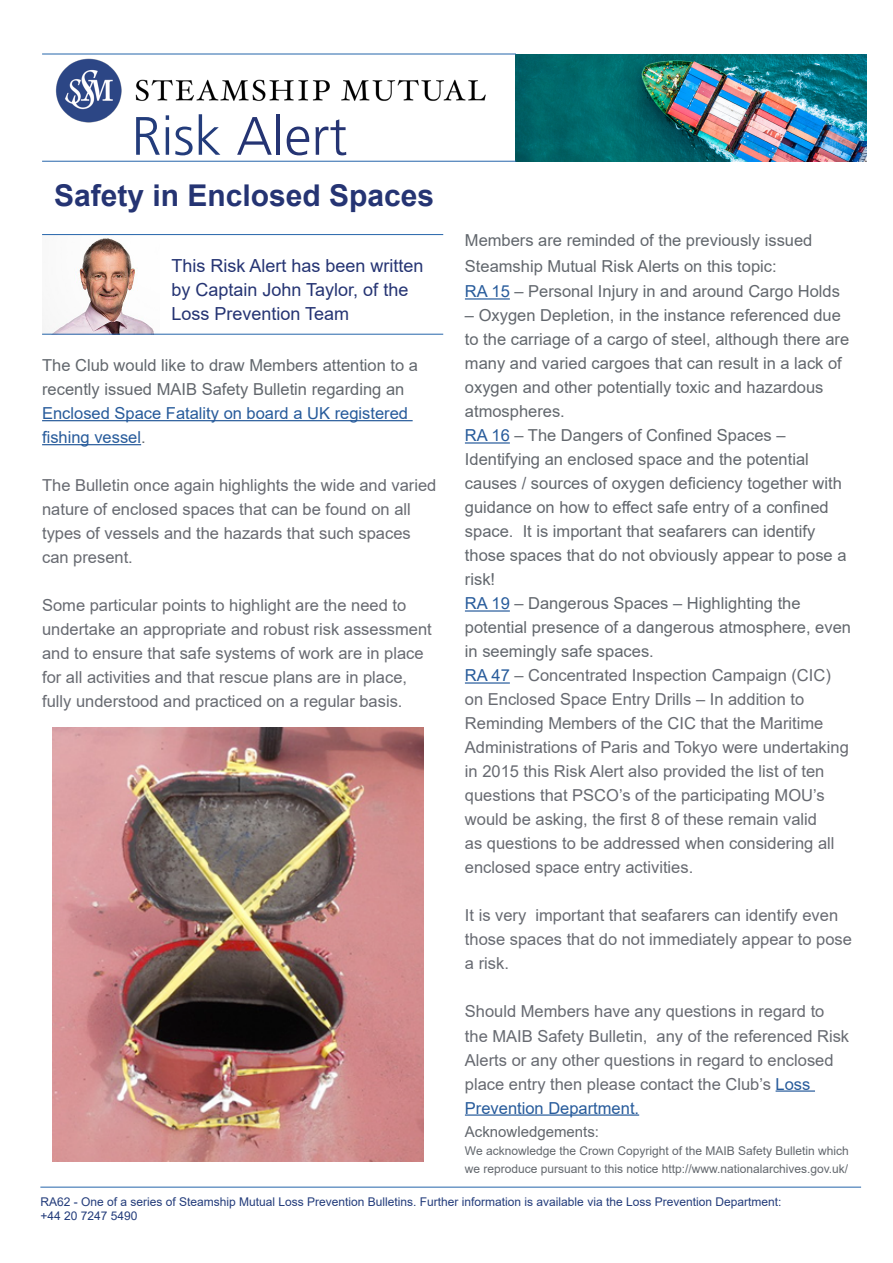
<style>
.page{position:relative;width:893px;height:1263px;background:#fff}
.page>*{position:absolute;margin:0;border:0;box-sizing:border-box;transform-origin:0 0}
.t1{font:300 54px "Frutiger";color:#253473}
.t2{font:700 30px "Arial";color:#253473}
.t3{font:18px/24px "Arial";color:#253473}
.t4{font:16.5px/24px "Arial";color:#62676d}
.t5{font:16.5px/24px "Arial";color:#676a71}
.t6{font:16.5px/24px "Arial";color:#275b9b}
.t7{font:15px "Arial";color:#62676d}
.t8{font:12px/14.4px "Arial";color:#233c7b}
.t9{font:12px/18px "Arial";color:#62676d}
.s1{color:#233c7b}
.s2{color:#62676d}
.s3{color:#275b9b}
.s4{color:#676a71}
</style>
<div class="page">
<img style="left:55px;top:58px;width:431px;height:65px">
<img style="left:516px;top:54px;width:350px;height:107px">
<hr style="left:42px;top:54px;width:474px;height:1px;background:#2565aa">
<hr style="left:40px;top:1187px;width:821px;height:1px;background:#2565aa">
<img style="left:42px;top:238px;width:118px;height:96px">
<hr style="left:42px;top:420px;width:371px;height:1px;background:#275b9b">
<hr style="left:42px;top:444px;width:99px;height:1px;background:#275b9b">
<hr style="left:465px;top:298px;width:45px;height:2px;background:#275b9b">
<hr style="left:465px;top:442px;width:45px;height:2px;background:#275b9b">
<hr style="left:465px;top:610px;width:45px;height:2px;background:#275b9b">
<hr style="left:465px;top:682px;width:45px;height:2px;background:#275b9b">
<hr style="left:776px;top:1090px;width:39px;height:2px;background:#275b9b">
<hr style="left:465px;top:1114px;width:174px;height:2px;background:#275b9b">
<hr style="left:42px;top:234px;width:401px;height:1px;background:#2565aa">
<hr style="left:42px;top:161px;width:474px;height:1px;background:#2565aa">
<hr style="left:42px;top:334px;width:401px;height:1px;background:#2565aa">
<img style="left:52px;top:728px;width:372px;height:433px">
<h1 class="t1" style="left:131px;top:106px;width:218px"><span class="s1">Risk</span> Alert</h1>
<h2 class="t2" style="left:54px;top:174px;width:382px">Safety in Enclosed Spaces</h2>
<p class="t3" style="left:171px;top:254px;width:254px">This Risk Alert has been written by Captain John Taylor, of the<br>Loss Prevention Team</p>
<p class="t4" style="left:42px;top:353px;width:377px">The Club would like to draw Members attention to a recently issued MAIB Safety Bulletin regarding an</p>
<p class="t6" style="left:42px;top:401px;width:367px">Enclosed Space Fatality on board a UK registered fishing vessel<span class="s2">.</span></p>
<p class="t5" style="left:42px;top:473px;width:396px">The Bulletin once again highlights the wide and varied nature of enclosed spaces that can be found on all types of vessels and the hazards that such spaces can present.</p>
<p class="t5" style="left:42px;top:593px;width:391px">Some particular points to highlight are the need to undertake an appropriate and robust risk assessment and to ensure that safe systems of work are in place for all activities and that rescue plans are in place, fully understood and practiced on a regular basis.</p>
<p class="t4" style="left:465px;top:228px;width:377px;line-height:25.5px">Members are reminded of the previously issued<br>Steamship Mutual Risk Alerts on this topic:<br><span class="s3">RA 15</span> – Personal Injury in and around Cargo Holds</p>
<p class="t4" style="left:465px;top:303px;width:388px">– Oxygen Depletion, in the instance referenced due to the carriage of a cargo of steel, although there are many and varied cargoes that can result in a lack of oxygen and other potentially toxic and hazardous atmospheres.<br><span class="s3">RA 16</span> – The Dangers of Confined Spaces – Identifying an enclosed space and the potential causes / sources of oxygen deficiency together with guidance on how to effect safe entry of a confined space. It is important that seafarers can identify those spaces that do not obviously appear to pose a risk!<br><span class="s3">RA 19</span> – Dangerous Spaces – Highlighting the potential presence of a dangerous atmosphere, even in seemingly safe spaces.<br><span class="s3">RA 47</span> <span class="s4">– Concentrated Inspection Campaign (CIC) on Enclosed Space Entry Drills – In addition to Reminding Members of the CIC that the Maritime Administrations of Paris and Tokyo were undertaking in 2015 this Risk Alert also provided the list of ten questions that PSCO’s of the participating MOU’s would be asking, the first 8 of these remain valid<br>as questions to be addressed when considering all enclosed space entry activities.</span></p>
<p class="t5" style="left:465px;top:903px;width:389px">It is very important that seafarers can identify even those spaces that do not immediately appear to pose a risk.</p>
<p class="t5" style="left:465px;top:999px;width:386px">Should Members have any questions in regard to the MAIB Safety Bulletin, any of the referenced Risk Alerts or any other questions in regard to enclosed place entry then please contact the Club’s <span class="s3">Loss Prevention Department.</span></p>
<p class="t7" style="left:465px;top:1122px;width:136px">Acknowledgements:</p>
<p class="t9" style="left:465px;top:1142px;width:385px">We acknowledge the Crown Copyright of the MAIB Safety Bulletin which we reproduce pursuant to this notice http://www.nationalarchives.gov.uk/</p>
<p class="t8" style="left:40px;top:1194px;width:742px">RA62 - One of a series of Steamship Mutual Loss Prevention Bulletins. Further information is available via the Loss Prevention Department: +44 20 7247 5490</p>
</div>
